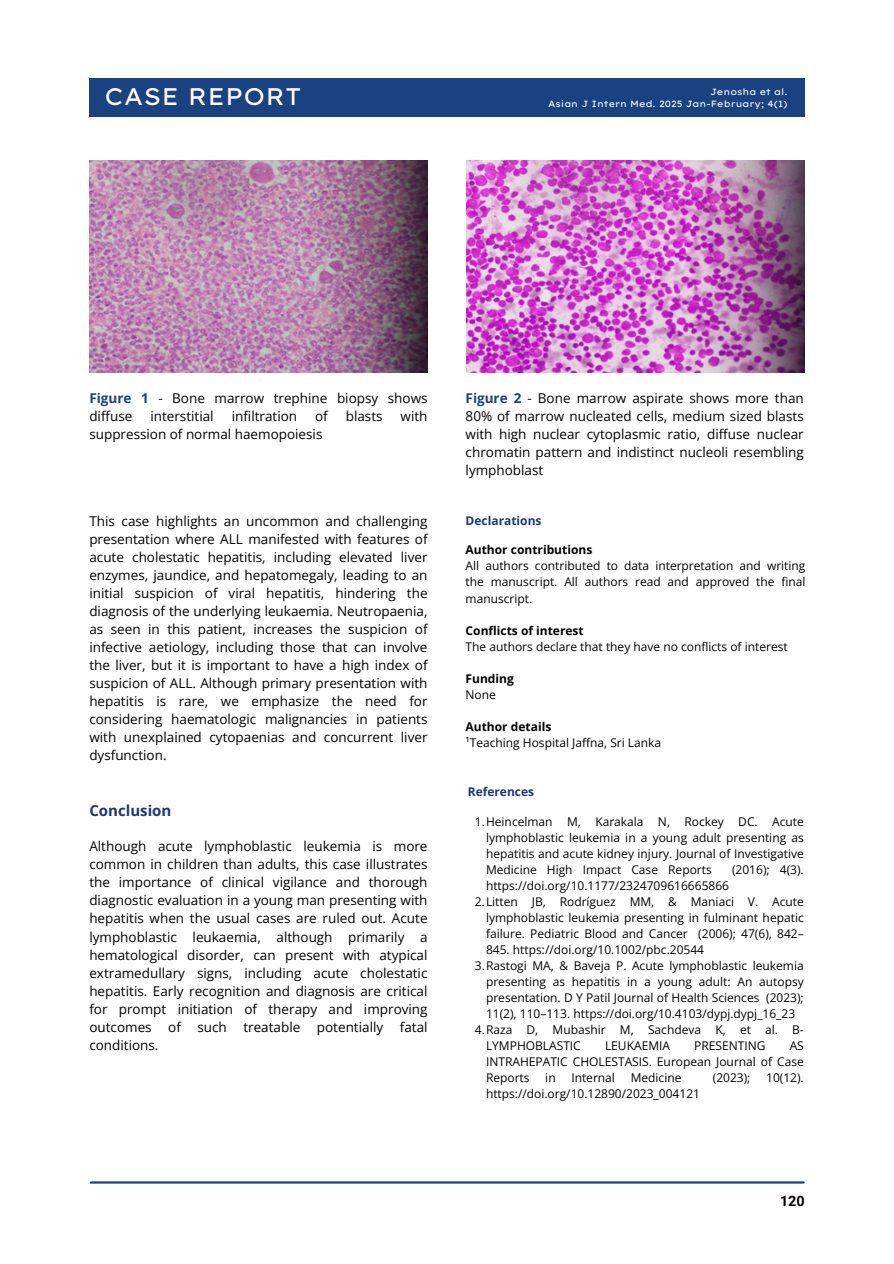
<style>
.page{position:relative;width:894px;height:1264px;background:#fff}
.page>*{position:absolute;margin:0;border:0;box-sizing:border-box;transform-origin:0 0}
.t1{font:24px "Lexend Exa";color:#fff}
.t2{font:700 15px "Open Sans";color:#1a3878}
.t3{font:700 14.25px "Roboto";color:#000}
.t4{font:13.5px/18px "Open Sans";color:#000;text-align:justify}
.t5{font:12px/16px "Open Sans";color:#000}
.t6{font:700 12px "Open Sans";color:#1a3878}
.t7{font:700 12px/16px "Open Sans";color:#000}
.t8{font:9px "Lexend Exa";color:#fff}
.s1{font-weight:700;color:#1b4280}
.s2{font-weight:700}
.s3{font-weight:400}
</style>
<div class="page">
<hr style="left:91px;top:1181px;width:712px;height:2px;background:#1b4280">
<img style="left:89px;top:160px;width:338px;height:213px">
<img style="left:466px;top:160px;width:338px;height:213px">
<div style="left:89px;top:78px;width:715px;height:39px;background:#1b4280"></div>
<p class="t1" style="left:104px;top:81px;width:198px">CASE REPORT</p>
<p class="t8" style="left:710px;top:86px;width:79px">Jenosha et al.</p>
<p class="t8" style="left:548px;top:98px;width:241px">Asian J Intern Med. 2025 Jan-February; 4(1)</p>
<h1 class="t4" style="left:89px;top:388px;width:339px"><span class="s1">Figure 1</span> - Bone marrow trephine biopsy shows diffuse</h1>
<h1 class="t4" style="left:150px;top:406px;width:65px">interstitial</h1>
<h1 class="t4" style="left:232px;top:406px;width:67px">infiltration</h1>
<h1 class="t4" style="left:315px;top:406px;width:14px">of</h1>
<h1 class="t4" style="left:346px;top:406px;width:38px">blasts</h1>
<h1 class="t4" style="left:400px;top:406px;width:28px">with</h1>
<h1 class="t4" style="left:89px;top:424px;width:234px">suppression of normal haemopoiesis</h1>
<p class="t4" style="left:89px;top:512px;width:339px">This case highlights an uncommon and challenging presentation where ALL manifested with features of acute cholestatic hepatitis, including elevated liver enzymes, jaundice, and hepatomegaly, leading to an initial suspicion of viral hepatitis, hindering the diagnosis of the underlying leukaemia. Neutropaenia, as seen in this patient, increases the suspicion of infective aetiology, including those that can involve the liver, but it is important to have a high index of suspicion of ALL. Although primary presentation with hepatitis is rare, we emphasize the need for considering haematologic malignancies in patients with unexplained cytopaenias and concurrent liver dysfunction.</p>
<h3 class="t2" style="left:89px;top:800px;width:83px">Conclusion</h3>
<h3 class="t4" style="left:89px;top:837px;width:339px">Although acute lymphoblastic leukemia is more common in children than adults, this case illustrates the importance of clinical vigilance and thorough diagnostic evaluation in a young man presenting with hepatitis when the usual cases are ruled out. Acute lymphoblastic leukaemia, although primarily a hematological disorder, can present with atypical extramedullary signs, including acute cholestatic hepatitis. Early recognition and diagnosis are critical for prompt initiation of therapy and improving outcomes of such treatable potentially fatal conditions.</h3>
<p class="t4" style="left:465px;top:388px;width:339px"><span class="s1">Figure 2</span> - Bone marrow aspirate shows more than 80% of marrow nucleated cells, medium sized blasts with high nuclear cytoplasmic ratio, diffuse nuclear chromatin pattern and indistinct nucleoli resembling lymphoblast</p>
<h4 class="t6" style="left:465px;top:512px;width:77px">Declarations</h4>
<h2 class="t5" style="left:465px;top:542px;width:341px"><span class="s2">Author contributions<br></span>All authors contributed to data interpretation and writing the manuscript. All authors read and approved the final manuscript.</h2>
<h3 class="t5" style="left:465px;top:622px;width:323px"><span class="s2">Conflicts of interest<br></span>The authors declare that they have no conflicts of interest</h3>
<p class="t7" style="left:465px;top:670px;width:50px">Funding<br><span class="s3">None</span></p>
<h3 class="t5" style="left:465px;top:718px;width:197px"><span class="s2">Author details<br></span>¹Teaching Hospital Jaffna, Sri Lanka</h3>
<h4 class="t6" style="left:467px;top:783px;width:68px">References</h4>
<h5 class="t5" style="left:486px;top:813px;width:319px;text-align:justify;text-indent:-11px">1.Heincelman M, Karakala N, Rockey DC. Acute lymphoblastic leukemia in a young adult presenting as hepatitis and acute kidney injury. Journal of Investigative Medicine High Impact Case Reports</h5>
<h5 class="t5" style="left:731px;top:861px;width:73px">(2016); 4(3).</h5>
<h5 class="t5" style="left:486px;top:877px;width:244px">https://doi.org/10.1177/2324709616665866</h5>
<h5 class="t5" style="left:486px;top:893px;width:319px;text-align:justify;text-indent:-11px">2.Litten JB, Rodríguez MM, &amp; Maniaci V. Acute lymphoblastic leukemia presenting in fulminant hepatic failure. Pediatric Blood and Cancer (2006); 47(6), 842– 845. https://doi.org/10.1002/pbc.20544</h5>
<h5 class="t5" style="left:486px;top:957px;width:319px;text-align:justify;text-indent:-11px">3.Rastogi MA, &amp; Baveja P. Acute lymphoblastic leukemia presenting as hepatitis in a young adult: An autopsy presentation. D Y Patil Journal of Health Sciences (2023); 11(2), 110–113. https://doi.org/10.4103/dypj.dypj_16_23</h5>
<h5 class="t5" style="left:486px;top:1021px;width:319px;text-indent:-11px">4.Raza D, Mubashir M, Sachdeva K, et al. B-<br>LYMPHOBLASTIC</h5>
<h5 class="t5" style="left:486px;top:1037px;width:319px;text-align:justify;text-indent:303px">AS INTRAHEPATIC CHOLESTASIS. European Journal of Case Reports</h5>
<h5 class="t5" style="left:605px;top:1037px;width:66px">LEUKAEMIA</h5>
<h5 class="t5" style="left:694px;top:1037px;width:73px">PRESENTING</h5>
<h5 class="t5" style="left:545px;top:1069px;width:12px">in</h5>
<h5 class="t5" style="left:571px;top:1069px;width:45px">Internal</h5>
<h5 class="t5" style="left:630px;top:1069px;width:52px">Medicine</h5>
<h5 class="t5" style="left:712px;top:1069px;width:39px">(2023);</h5>
<h5 class="t5" style="left:766px;top:1069px;width:39px">10(12).</h5>
<h5 class="t5" style="left:486px;top:1085px;width:215px">https://doi.org/10.12890/2023_004121</h5>
<p class="t3" style="left:779px;top:1192px;width:26px">120</p>
</div>
